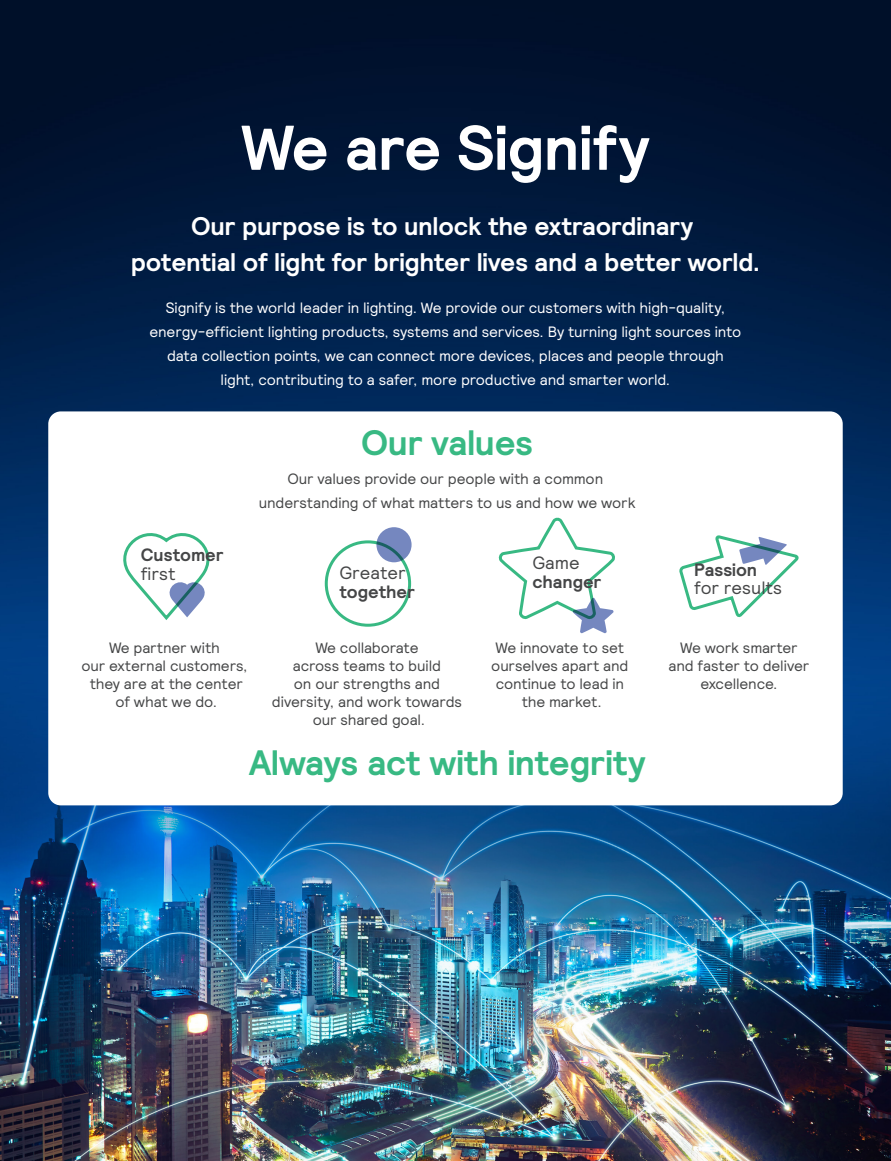
<style>
.page{position:relative;width:891px;height:1161px;background:#fff}
.page>*{position:absolute;margin:0;border:0;box-sizing:border-box;transform-origin:0 0}
.t1{font:700 63px "Signify Relative";letter-spacing:-.005em;color:#fff}
.t2{font:700 35.25px "Signify Relative";letter-spacing:-.01em;color:#38b983}
.t3{font:700 25.5px/35.7px "Signify Relative";letter-spacing:-.01em;color:#fff;text-align:center}
.t4{font:700 17.85px "Signify Relative";color:#454647}
.t5{font:17.85px "Signify Relative";color:#454647}
.t6{font:15px/18px "Signify Relative";letter-spacing:-.01em;color:#454647;text-align:center}
.t7{font:15px/24px "Signify Relative";letter-spacing:-.01em;color:#fff;text-align:center}
</style>
<div class="page">
<img style="left:0;top:0;width:891px;height:1161px">
<div style="left:48px;top:411px;width:795px;height:394px;background:#fff;border-radius:13px"></div>
<svg style="left:890px;top:0;width:1px;height:28px"></svg>
<svg style="left:680px;top:535px;width:119px;height:83px"></svg>
<svg style="left:123px;top:533px;width:87px;height:87px"></svg>
<div style="left:325px;top:540px;width:86px;height:87px;border:3px solid #38b983;border-radius:50%"></div>
<svg style="left:376px;top:527px;width:36px;height:35px"></svg>
<svg style="left:498px;top:517px;width:117px;height:116px"></svg>
<h1 class="t1" style="left:241px;top:106px;width:410px">We are Signify</h1>
<h3 class="t3" style="left:131px;top:208px;width:631px">Our purpose is to unlock the extraordinary<br>potential of light for brighter lives and a better world.</h3>
<p class="t7" style="left:149px;top:296px;width:594px">Signify is the world leader in lighting. We provide our customers with high-quality, energy-efficient lighting products, systems and services. By turning light sources into data collection points, we can connect more devices, places and people through light, contributing to a safer, more productive and smarter world.</p>
<h2 class="t2" style="left:361px;top:420px;width:174px">Our values</h2>
<p class="t6" style="left:259px;top:466px;width:378px;line-height:24px">Our values provide our people with a common understanding of what matters to us and how we work</p>
<p class="t4" style="left:141px;top:543px;width:84px">Customer</p>
<p class="t5" style="left:141px;top:562px;width:36px">first</p>
<p class="t5" style="left:339px;top:562px;width:68px">Greater</p>
<p class="t4" style="left:339px;top:580px;width:77px">together</p>
<p class="t5" style="left:532px;top:552px;width:49px">Game</p>
<p class="t4" style="left:532px;top:570px;width:70px">changer</p>
<p class="t4" style="left:694px;top:558px;width:65px">Passion</p>
<p class="t5" style="left:694px;top:576px;width:90px">for results</p>
<p class="t6" style="left:82px;top:638px;width:167px">We partner with<br>our external customers, they are at the center of what we do.</p>
<p class="t6" style="left:272px;top:638px;width:192px">We collaborate<br>across teams to build<br>on our strengths and diversity, and work towards our shared goal.</p>
<p class="t6" style="left:491px;top:638px;width:139px">We innovate to set ourselves apart and continue to lead in the market.</p>
<p class="t6" style="left:669px;top:638px;width:142px">We work smarter and faster to deliver excellence.</p>
<h2 class="t2" style="left:249px;top:739px;width:398px">Always act with integrity</h2>
</div>
